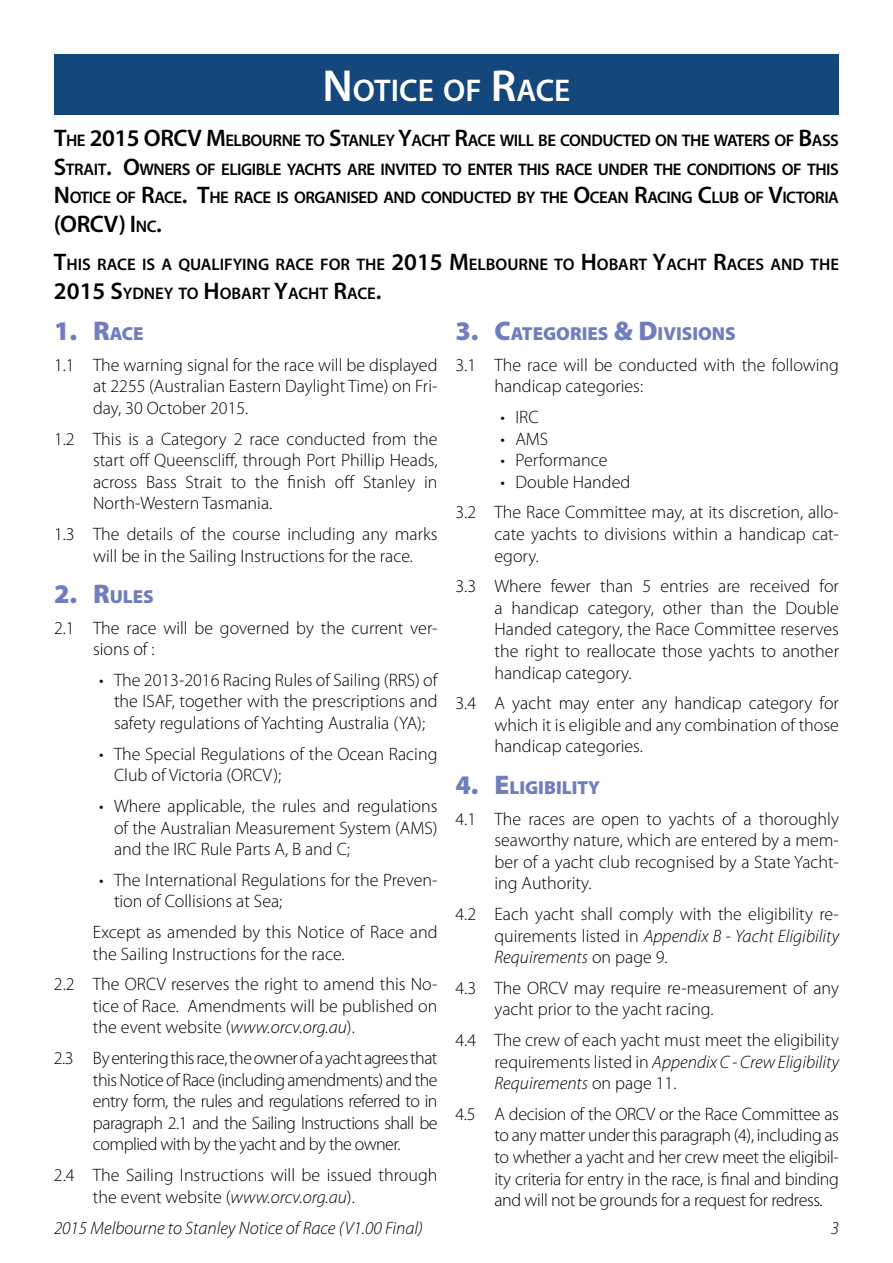
<style>
.page{position:relative;width:893px;height:1263px;background:#fff}
.page>*{position:absolute;margin:0;border:0;box-sizing:border-box;transform-origin:0 0}
.t1{font:600 31.5px "Myriad Pro";color:#fff}
.t2{font:900 27px "Myriad Pro";color:#707dbf}
.t3{font:600 24px "Myriad Pro";color:#000}
.t4{font:900 18.9px "Myriad Pro";color:#707dbf}
.t5{font:300 18px/21.6px "Myriad Pro";color:#000;text-align:justify}
.t6{font:italic 300 18px "Myriad Pro";color:#000}
.t7{font:600 16.8px/28.8px "Myriad Pro";letter-spacing:-.03em;color:#000}
.t8{font:600 16.8px/28.8px "Myriad Pro";color:#000}
.s1{font-size:45px}
.s2{font-size:24px}
.s3{font-size:16.8px}
.s4{font-size:18.9px}
.s5{font-size:27px}
.s6{font-style:italic}
</style>
<div class="page">
<div style="left:54px;top:54px;width:785px;height:61px;background:#14487c"></div>
<h1 class="t1" style="left:323px;top:71px;width:249px"><span class="s1">N</span> OTICE OF <span class="s1">R</span>ACE</h1>
<p class="t7" style="left:54px;top:125px;width:786px"><span class="s2">T</span>HE <span class="s2">2015 ORCV M</span>ELBOURNE TO <span class="s2">S</span>TANLEY <span class="s2">Y</span>ACHT <span class="s2">R</span>ACE WILL BE CONDUCTED ON THE WATERS OF <span class="s2">B</span>ASS<br><span class="s2">S</span>TRAIT<span class="s2">. O</span>WNERS OF ELIGIBLE YACHTS ARE INVITED TO ENTER THIS RACE UNDER THE CONDITIONS OF THIS<br><span class="s2">N</span> OTICE OF <span class="s2">R</span>ACE<span class="s2">. T</span>HE RACE IS ORGANISED AND CONDUCTED BY THE <span class="s2">O</span>CEAN <span class="s2">R</span>ACING <span class="s2">C</span>LUB OF <span class="s2">V</span>ICTORIA</p>
<h3 class="t3" style="left:54px;top:209px;width:109px">(ORCV) I <span class="s3">NC</span>.</h3>
<p class="t8" style="left:54px;top:250px;width:786px"><span class="s2">T</span>HIS RACE IS A QUALIFYING RACE FOR THE <span class="s2">2015 M</span>ELBOURNE TO <span class="s2">H</span> OBART <span class="s2">Y</span>ACHT <span class="s2">R</span>ACES AND THE<br><span class="s2">2015 S</span>YDNEY TO <span class="s2">H</span> OBART <span class="s2">Y</span>ACHT <span class="s2">R</span>ACE<span class="s2">.</span></p>
<h2 class="t2" style="left:54px;top:313px;width:91px">1. R<span class="s4">ACE</span></h2>
<p class="t5" style="left:93px;top:354px;width:346px;text-indent:-39px">1.1 The warning signal for the race will be displayed at 2255 (Australian Eastern Daylight Time) on Fri&shy;day, 30 October 2015.</p>
<p class="t5" style="left:93px;top:428px;width:346px;text-indent:-39px">1.2 This is a Category 2 race conducted from the start off Queenscliff, through Port Phillip Heads, across Bass Strait to the finish off Stanley in North-Western Tasmania.</p>
<p class="t5" style="left:93px;top:523px;width:346px;text-indent:-39px">1.3 The details of the course including any marks will be in the Sailing Instructions for the race.</p>
<p class="t4" style="left:54px;top:584px;width:101px"><span class="s5">2. R</span>ULES</p>
<p class="t5" style="left:93px;top:617px;width:346px;text-indent:-39px">2.1 The race will be governed by the current ver&shy;sions of :</p>
<p class="t5" style="left:114px;top:669px;width:325px;text-indent:-15px">• The 2013-2016 Racing Rules of Sailing (RRS) of the ISAF, together with the prescriptions and safety regulations of Yachting Australia (YA);</p>
<p class="t5" style="left:114px;top:743px;width:325px;text-indent:-15px">• The Special Regulations of the Ocean Racing<br>Club of Victoria (ORCV);</p>
<p class="t5" style="left:114px;top:795px;width:325px;text-indent:-15px">• Where applicable, the rules and regulations of the Australian Measurement System (AMS) and the IRC Rule Parts A, B and C;</p>
<p class="t5" style="left:114px;top:869px;width:325px;text-indent:-15px">• The International Regulations for the Preven&shy;tion of Collisions at Sea;</p>
<p class="t5" style="left:93px;top:921px;width:346px">Except as amended by this Notice of Race and the Sailing Instructions for the race.</p>
<p class="t5" style="left:93px;top:973px;width:346px;text-indent:-39px">2.2 The ORCV reserves the right to amend this No&shy;tice of Race. Amendments will be published on the event website (<span class="s6">www.orcv.org.au</span>).</p>
<p class="t5" style="left:93px;top:1047px;width:346px;text-indent:-39px">2.3 By entering this race, the owner of a yacht agrees that this Notice of Race (including amendments) and the entry form, the rules and regulations referred to in paragraph 2.1 and the Sailing Instructions shall be complied with by the yacht and by the owner.</p>
<p class="t5" style="left:93px;top:1164px;width:346px;text-indent:-39px">2.4 The Sailing Instructions will be issued through the event website (<span class="s6">www.orcv.org.au</span>).</p>
<p class="t4" style="left:455px;top:321px;width:282px"><span class="s5">3. C</span>ATEGORIES <span class="s5">&amp; D</span>IVISIONS</p>
<p class="t5" style="left:494px;top:354px;width:346px;text-indent:-39px">3.1 The race will be conducted with the following handicap categories:</p>
<p class="t5" style="left:500px;top:406px;width:40px">• IRC</p>
<p class="t5" style="left:500px;top:428px;width:49px">• AMS</p>
<p class="t5" style="left:500px;top:449px;width:108px">• Performance</p>
<p class="t5" style="left:455px;top:466px;width:385px;line-height:30.6px;text-indent:45px">• Double Handed<br>3.2 The Race Committee may, at its discretion, allo-</p>
<p class="t5" style="left:494px;top:523px;width:346px">cate yachts to divisions within a handicap cat&shy;egory.</p>
<p class="t5" style="left:494px;top:575px;width:346px;text-indent:-39px">3.3 Where fewer than 5 entries are received for a handicap category, other than the Double Handed category, the Race Committee reserves the right to reallocate those yachts to another handicap category.</p>
<p class="t5" style="left:494px;top:692px;width:346px;text-indent:-39px">3.4 A yacht may enter any handicap category for which it is eligible and any combination of those handicap categories.</p>
<p class="t4" style="left:455px;top:775px;width:146px"><span class="s5">4. E</span>LIGIBILITY</p>
<p class="t5" style="left:494px;top:807px;width:346px;text-indent:-39px">4.1 The races are open to yachts of a thoroughly seaworthy nature, which are entered by a mem&shy;ber of a yacht club recognised by a State Yacht&shy;ing Authority.</p>
<p class="t5" style="left:494px;top:903px;width:346px;text-indent:-39px">4.2 Each yacht shall comply with the eligibility re&shy;quirements listed in <span class="s6">Appendix B - Yacht Eligibility Requirements</span> on page 9.</p>
<p class="t5" style="left:494px;top:977px;width:346px;text-indent:-39px">4.3 The ORCV may require re-measurement of any yacht prior to the yacht racing.</p>
<p class="t5" style="left:494px;top:1029px;width:346px;text-indent:-39px">4.4 The crew of each yacht must meet the eligibility requirements listed in <span class="s6">Appendix C - Crew Eligibility Requirements</span> on page 11.</p>
<p class="t5" style="left:494px;top:1103px;width:346px;text-indent:-39px">4.5 A decision of the ORCV or the Race Committee as to any matter under this paragraph (4), including as to whether a yacht and her crew meet the eligibil&shy;ity criteria for entry in the race, is final and binding and will not be grounds for a request for redress.</p>
<p class="t6" style="left:54px;top:1218px;width:370px">2015 Melbourne to Stanley Notice of Race (V1.00 Final)</p>
<p class="t6" style="left:831px;top:1218px;width:10px">3</p>
</div>
